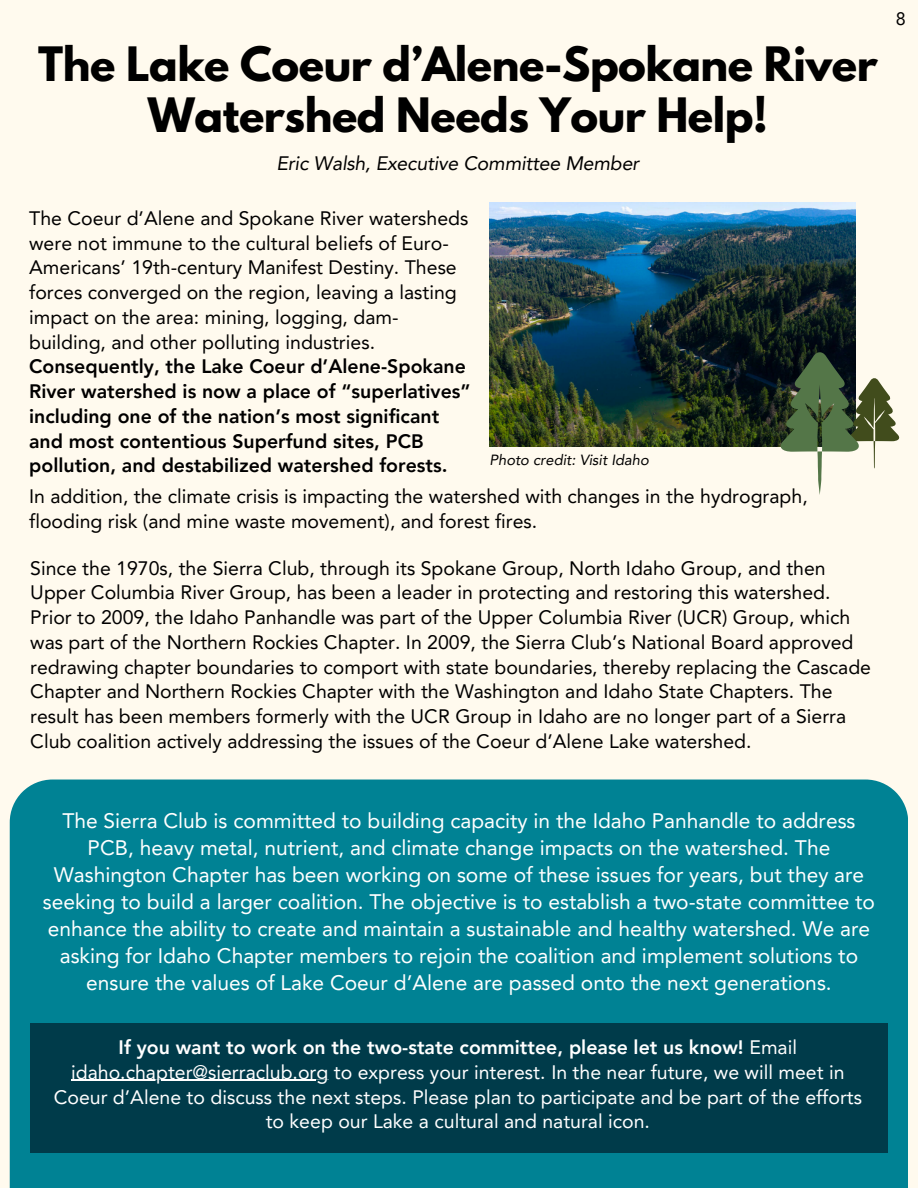
<style>
.page{position:relative;width:918px;height:1188px;background:#fffaee}
.page>*{position:absolute;margin:0;border:0;box-sizing:border-box;transform-origin:0 0}
.t1{font:700 42px/51.8px "League Spartan";letter-spacing:-.01em;color:#000;text-align:center}
.t2{font:21px/27px "Avenir LT Pro";color:#fff;text-align:center}
.t3{font:19.5px/24.8px "Avenir LT Pro";color:#000}
.t4{font:19.5px/24.8px "Avenir LT Pro";color:#fff;text-align:center}
.t5{font:italic 19.5px "Avenir LT Pro";letter-spacing:-.01em;color:#000}
.t6{font:18px "Avenir LT Pro";color:#000}
.t7{font:italic 14.7px "Avenir LT Pro";color:#000}
.s1{font-weight:800}
</style>
<div class="page">
<img style="left:489px;top:202px;width:366px;height:245px">
<svg style="left:777px;top:351px;width:123px;height:144px"></svg>
<div style="left:10px;top:780px;width:898px;height:408px;background:#008294"></div>
<div style="left:30px;top:1023px;width:858px;height:130px;background:#003b4a"></div>
<hr style="left:71px;top:1080px;width:257px;height:1px;background:#fff">
<p class="t1" style="left:38px;top:43px;width:841px">The Lake Coeur d’Alene-Spokane River<br>Watershed Needs Your Help!</p>
<p class="t5" style="left:277px;top:156px;width:364px">Eric Walsh, Executive Committee Member</p>
<p class="t3" style="left:29px;top:207px;width:443px">The Coeur d’Alene and Spokane River watersheds were not immune to the cultural beliefs of Euro-Americans’ 19th-century Manifest Destiny. These forces converged on the region, leaving a lasting impact on the area: mining, logging, dam&shy;building, and other polluting industries.<br><span class="s1">Consequently, the Lake Coeur d’Alene-Spokane River watershed is now a place of “superlatives” including one of the nation’s most significant and most contentious Superfund sites, PCB pollution, and destabilized watershed forests.</span></p>
<p class="t3" style="left:29px;top:486px;width:780px">In addition, the climate crisis is impacting the watershed with changes in the hydrograph, flooding risk (and mine waste movement), and forest fires.</p>
<p class="t7" style="left:489px;top:454px;width:161px">Photo credit: Visit Idaho</p>
<p class="t3" style="left:30px;top:557px;width:842px">Since the 1970s, the Sierra Club, through its Spokane Group, North Idaho Group, and then Upper Columbia River Group, has been a leader in protecting and restoring this watershed.<br>Prior to 2009, the Idaho Panhandle was part of the Upper Columbia River (UCR) Group, which was part of the Northern Rockies Chapter. In 2009, the Sierra Club’s National Board approved redrawing chapter boundaries to comport with state boundaries, thereby replacing the Cascade Chapter and Northern Rockies Chapter with the Washington and Idaho State Chapters. The result has been members formerly with the UCR Group in Idaho are no longer part of a Sierra Club coalition actively addressing the issues of the Coeur d’Alene Lake watershed.</p>
<p class="t6" style="left:896px;top:11px;width:12px">8</p>
<p class="t2" style="left:43px;top:809px;width:834px">The Sierra Club is committed to building capacity in the Idaho Panhandle to address PCB, heavy metal, nutrient, and climate change impacts on the watershed. The Washington Chapter has been working on some of these issues for years, but they are seeking to build a larger coalition. The objective is to establish a two-state committee to enhance the ability to create and maintain a sustainable and healthy watershed. We are asking for Idaho Chapter members to rejoin the coalition and implement solutions to ensure the values of Lake Coeur d’Alene are passed onto the next generations.</p>
<p class="t4" style="left:54px;top:1037px;width:810px"><span class="s1">If you want to work on the two-state committee, please let us know!</span> Email idaho.chapter@sierraclub.org to express your interest. In the near future, we will meet in Coeur d’Alene to discuss the next steps. Please plan to participate and be part of the efforts to keep our Lake a cultural and natural icon.</p>
</div>
